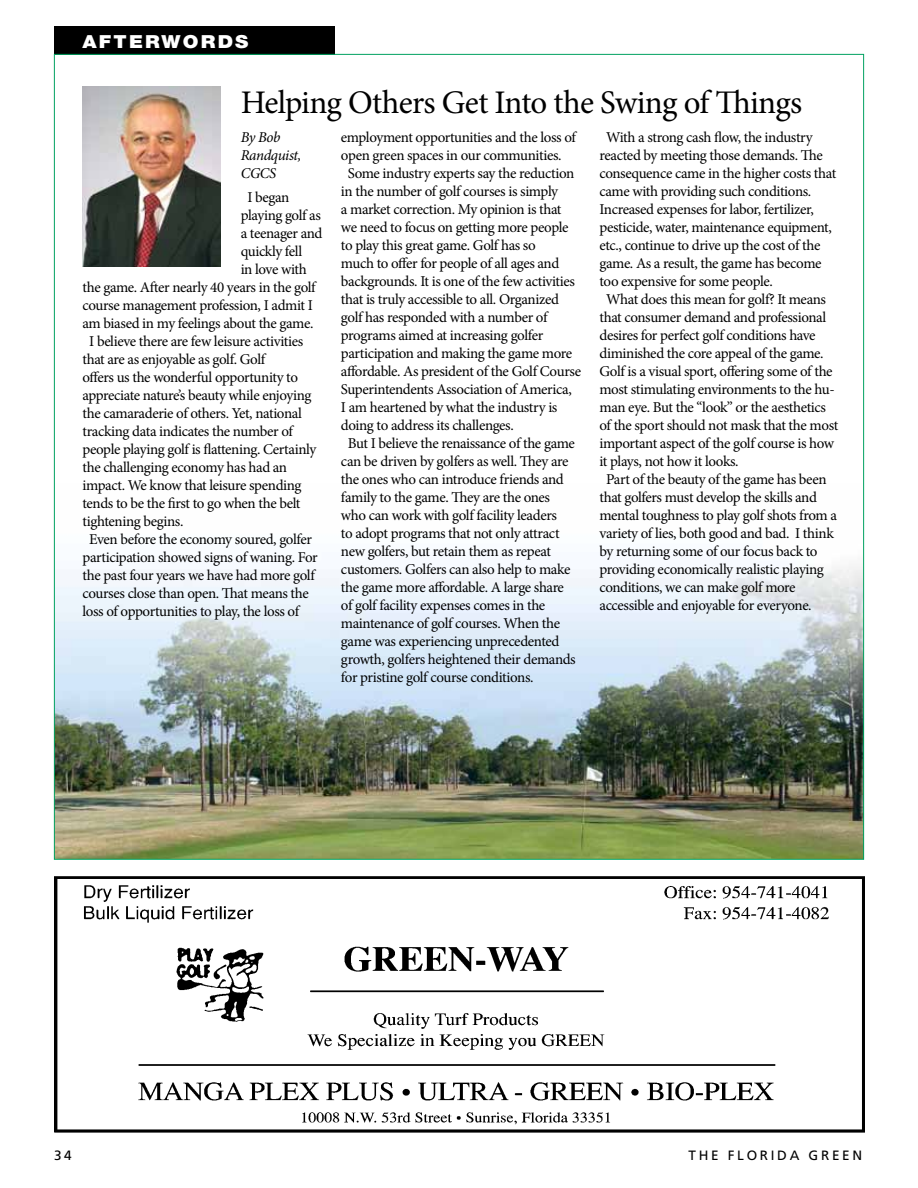
<style>
.page{position:relative;width:918px;height:1188px;background:#fff}
.page>*{position:absolute;margin:0;border:0;box-sizing:border-box;transform-origin:0 0}
.t1{font:33px "Minion Pro";letter-spacing:-.025em;color:#000}
.t2{font:900 18px "Helvetica Neue";letter-spacing:.11em;color:#fff;scale:1.1 1}
.t3{font:15px "Minion Pro";letter-spacing:-.03em;color:#000}
.t4{font:italic 15px/18px "Minion Pro";letter-spacing:-.025em;color:#000}
.t5{font:13.5px "Frutiger";letter-spacing:.2em;color:#000}
</style>
<div class="page">
<img style="left:56px;top:566px;width:806px;height:292px">
<div style="left:54px;top:26px;width:281px;height:29px;background:#000"></div>
<img style="left:83px;top:86px;width:137px;height:181px">
<img style="left:54px;top:876px;width:810px;height:257px">
<p class="t2" style="left:82px;top:30px;width:152px">AFTERWORDS</p>
<h1 class="t1" style="left:241px;top:80px;width:563px">Helping Others Get Into the Swing of Things</h1>
<p class="t4" style="left:241px;top:128px;width:62px">By Bob<br>Randquist,<br>CGCS</p>
<p class="t3" style="left:247px;top:187px;width:44px">I began</p>
<p class="t3" style="left:241px;top:205px;width:82px">playing golf as</p>
<p class="t3" style="left:241px;top:223px;width:83px">a teenager and</p>
<p class="t3" style="left:241px;top:241px;width:63px">quickly fell</p>
<p class="t3" style="left:241px;top:259px;width:68px">in love with</p>
<p class="t3" style="left:82px;top:277px;width:235px">the game. After nearly 40 years in the golf</p>
<p class="t3" style="left:82px;top:295px;width:232px">course management profession, I admit I</p>
<p class="t3" style="left:82px;top:313px;width:232px">am biased in my feelings about the game.</p>
<p class="t3" style="left:89px;top:331px;width:216px">I believe there are few leisure activities</p>
<p class="t3" style="left:82px;top:349px;width:184px">that are as enjoyable as golf. Golf</p>
<p class="t3" style="left:82px;top:367px;width:217px">offers us the wonderful opportunity to</p>
<p class="t3" style="left:82px;top:385px;width:230px">appreciate nature’s beauty while enjoying</p>
<p class="t3" style="left:82px;top:403px;width:221px">the camaraderie of others. Yet, national</p>
<p class="t3" style="left:82px;top:421px;width:212px">tracking data indicates the number of</p>
<p class="t3" style="left:82px;top:439px;width:235px">people playing golf is flattening. Certainly</p>
<p class="t3" style="left:82px;top:457px;width:206px">the challenging economy has had an</p>
<p class="t3" style="left:82px;top:475px;width:221px">impact. We know that leisure spending</p>
<p class="t3" style="left:82px;top:493px;width:220px">tends to be the first to go when the belt</p>
<p class="t3" style="left:82px;top:511px;width:102px">tightening begins.</p>
<p class="t3" style="left:89px;top:529px;width:224px">Even before the economy soured, golfer</p>
<p class="t3" style="left:82px;top:547px;width:237px">participation showed signs of waning. For</p>
<p class="t3" style="left:82px;top:565px;width:234px">the past four years we have had more golf</p>
<p class="t3" style="left:82px;top:583px;width:228px">courses close than open. That means the</p>
<p class="t3" style="left:82px;top:601px;width:218px">loss of opportunities to play, the loss of</p>
<p class="t3" style="left:341px;top:127px;width:236px">employment opportunities and the loss of</p>
<p class="t3" style="left:341px;top:145px;width:222px">open green spaces in our communities.</p>
<p class="t3" style="left:348px;top:163px;width:228px">Some industry experts say the reduction</p>
<p class="t3" style="left:341px;top:181px;width:219px">in the number of golf courses is simply</p>
<p class="t3" style="left:341px;top:199px;width:222px">a market correction. My opinion is that</p>
<p class="t3" style="left:341px;top:217px;width:229px">we need to focus on getting more people</p>
<p class="t3" style="left:341px;top:235px;width:196px">to play this great game. Golf has so</p>
<p class="t3" style="left:341px;top:253px;width:220px">much to offer for people of all ages and</p>
<p class="t3" style="left:341px;top:271px;width:236px">backgrounds. It is one of the few activities</p>
<p class="t3" style="left:341px;top:289px;width:220px">that is truly accessible to all. Organized</p>
<p class="t3" style="left:341px;top:307px;width:208px">golf has responded with a number of</p>
<p class="t3" style="left:341px;top:325px;width:204px">programs aimed at increasing golfer</p>
<p class="t3" style="left:341px;top:343px;width:233px">participation and making the game more</p>
<p class="t3" style="left:341px;top:361px;width:242px">affordable. As president of the Golf Course</p>
<p class="t3" style="left:341px;top:379px;width:232px">Superintendents Association of America,</p>
<p class="t3" style="left:341px;top:397px;width:218px">I am heartened by what the industry is</p>
<p class="t3" style="left:341px;top:415px;width:174px">doing to address its challenges.</p>
<p class="t3" style="left:348px;top:433px;width:229px">But I believe the renaissance of the game</p>
<p class="t3" style="left:341px;top:451px;width:229px">can be driven by golfers as well. They are</p>
<p class="t3" style="left:341px;top:469px;width:224px">the ones who can introduce friends and</p>
<p class="t3" style="left:341px;top:487px;width:211px">family to the game. They are the ones</p>
<p class="t3" style="left:341px;top:505px;width:218px">who can work with golf facility leaders</p>
<p class="t3" style="left:341px;top:523px;width:220px">to adopt programs that not only attract</p>
<p class="t3" style="left:341px;top:541px;width:212px">new golfers, but retain them as repeat</p>
<p class="t3" style="left:341px;top:559px;width:231px">customers. Golfers can also help to make</p>
<p class="t3" style="left:341px;top:577px;width:225px">the game more affordable. A large share</p>
<p class="t3" style="left:341px;top:595px;width:206px">of golf facility expenses comes in the</p>
<p class="t3" style="left:341px;top:613px;width:221px">maintenance of golf courses. When the</p>
<p class="t3" style="left:341px;top:631px;width:220px">game was experiencing unprecedented</p>
<p class="t3" style="left:341px;top:649px;width:236px">growth, golfers heightened their demands</p>
<p class="t3" style="left:341px;top:667px;width:194px">for pristine golf course conditions.</p>
<p class="t3" style="left:606px;top:127px;width:208px">With a strong cash flow, the industry</p>
<p class="t3" style="left:599px;top:145px;width:225px">reacted by meeting those demands. The</p>
<p class="t3" style="left:599px;top:163px;width:238px">consequence came in the higher costs that</p>
<p class="t3" style="left:599px;top:181px;width:213px">came with providing such conditions.</p>
<p class="t3" style="left:599px;top:199px;width:216px">Increased expenses for labor, fertilizer,</p>
<p class="t3" style="left:599px;top:217px;width:234px">pesticide, water, maintenance equipment,</p>
<p class="t3" style="left:599px;top:235px;width:222px">etc., continue to drive up the cost of the</p>
<p class="t3" style="left:599px;top:253px;width:224px">game. As a result, the game has become</p>
<p class="t3" style="left:599px;top:271px;width:175px">too expensive for some people.</p>
<p class="t3" style="left:606px;top:289px;width:221px">What does this mean for golf? It means</p>
<p class="t3" style="left:599px;top:307px;width:228px">that consumer demand and professional</p>
<p class="t3" style="left:599px;top:325px;width:218px">desires for perfect golf conditions have</p>
<p class="t3" style="left:599px;top:343px;width:226px">diminished the core appeal of the game.</p>
<p class="t3" style="left:599px;top:361px;width:235px">Golf is a visual sport, offering some of the</p>
<p class="t3" style="left:599px;top:379px;width:237px">most stimulating environments to the hu-</p>
<p class="t3" style="left:599px;top:397px;width:228px">man eye. But the “look” or the aesthetics</p>
<p class="t3" style="left:599px;top:415px;width:240px">of the sport should not mask that the most</p>
<p class="t3" style="left:599px;top:433px;width:236px">important aspect of the golf course is how</p>
<p class="t3" style="left:599px;top:451px;width:141px">it plays, not how it looks.</p>
<p class="t3" style="left:606px;top:469px;width:222px">Part of the beauty of the game has been</p>
<p class="t3" style="left:599px;top:487px;width:219px">that golfers must develop the skills and</p>
<p class="t3" style="left:599px;top:505px;width:239px">mental toughness to play golf shots from a</p>
<p class="t3" style="left:599px;top:523px;width:236px">variety of lies, both good and bad. I think</p>
<p class="t3" style="left:599px;top:541px;width:220px">by returning some of our focus back to</p>
<p class="t3" style="left:599px;top:559px;width:226px">providing economically realistic playing</p>
<p class="t3" style="left:599px;top:577px;width:198px">conditions, we can make golf more</p>
<p class="t3" style="left:599px;top:595px;width:214px">accessible and enjoyable for everyone.</p>
<p class="t5" style="left:54px;top:1147px;width:19px">34</p>
<p class="t5" style="left:688px;top:1147px;width:175px">THE FLORIDA GREEN</p>
</div>
